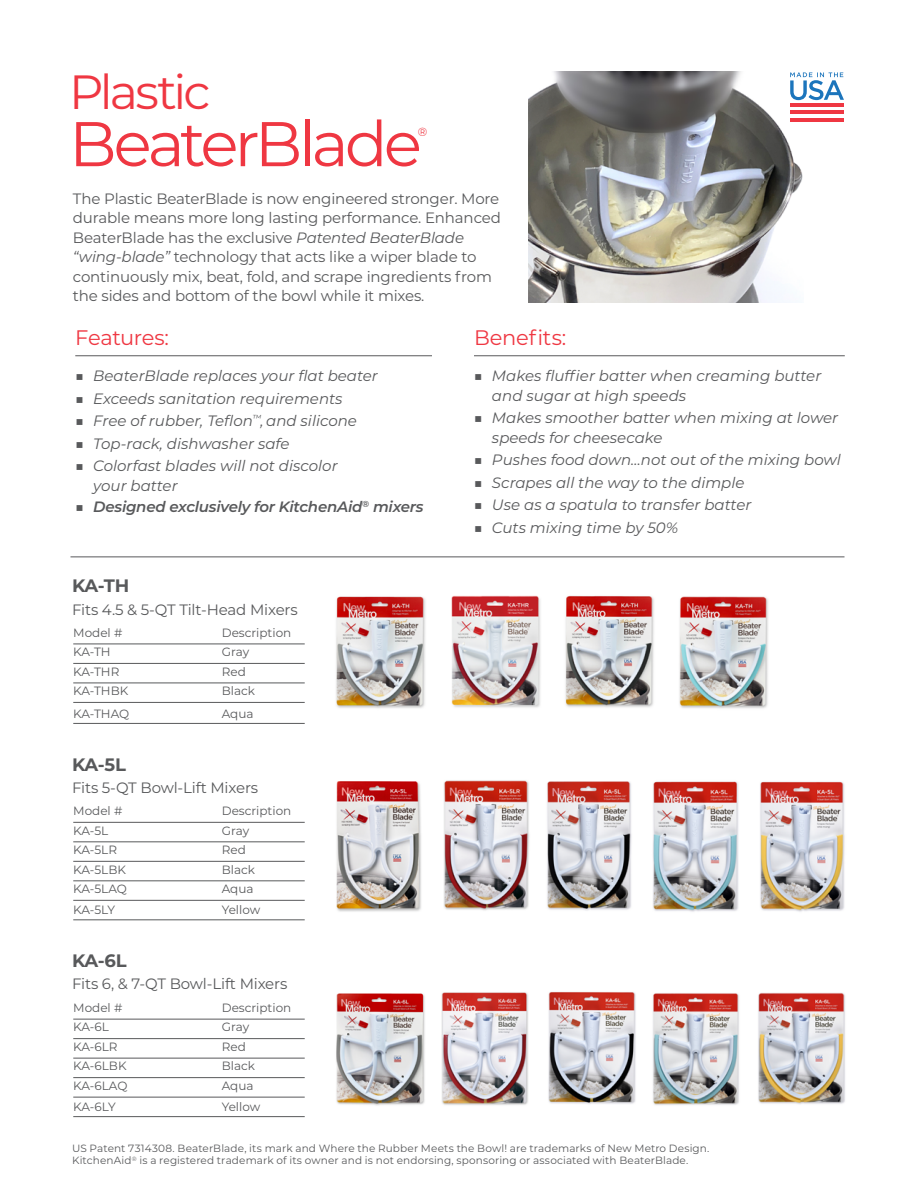
<style>
.page{position:relative;width:918px;height:1188px;background:#fff}
.page>*{position:absolute;margin:0;border:0;box-sizing:border-box;transform-origin:0 0}
.t1{font:63px "Montserrat";letter-spacing:-.065em;color:#ef3742}
.t2{font:48px "Montserrat";letter-spacing:-.065em;color:#ef3742}
.t3{font:21px "Montserrat";letter-spacing:-.015em;color:#ef3742}
.t4{font:700 18px "Montserrat";letter-spacing:-.025em;color:#58595b}
.t5{font:italic 15px/19.5px "Montserrat";color:#58595b}
.t6{font:15px/19.5px "Montserrat";letter-spacing:-.01em;color:#58595b}
.t7{font:italic 600 15px "Montserrat";letter-spacing:-.015em;color:#58595b}
.t8{font:12px "Montserrat";color:#58595b}
.t9{font:11.85px "Montserrat";color:#ef3742}
.t10{font:10.5px/12.6px "Montserrat";letter-spacing:.01em;color:#58595b}
.s1{font-style:italic}
.s2{font-weight:700;font-style:normal}
</style>
<div class="page">
<img style="left:528px;top:72px;width:275px;height:230px">
<hr style="left:75px;top:356px;width:357px;height:1px;background:#58595b">
<hr style="left:474px;top:356px;width:371px;height:1px;background:#58595b">
<img style="left:336px;top:596px;width:90px;height:112px">
<img style="left:679px;top:596px;width:89px;height:113px">
<img style="left:565px;top:595px;width:89px;height:113px">
<img style="left:451px;top:595px;width:90px;height:113px">
<hr style="left:73px;top:644px;width:232px;height:1px;background:#58595b">
<hr style="left:73px;top:663px;width:232px;height:1px;background:#58595b">
<hr style="left:73px;top:683px;width:232px;height:1px;background:#58595b">
<hr style="left:73px;top:702px;width:232px;height:1px;background:#58595b">
<hr style="left:73px;top:723px;width:232px;height:1px;background:#58595b">
<img style="left:336px;top:781px;width:85px;height:131px">
<img style="left:653px;top:781px;width:86px;height:131px">
<img style="left:760px;top:781px;width:85px;height:131px">
<img style="left:547px;top:782px;width:85px;height:129px">
<img style="left:444px;top:780px;width:85px;height:131px">
<hr style="left:73px;top:822px;width:232px;height:1px;background:#58595b">
<hr style="left:73px;top:842px;width:232px;height:1px;background:#58595b">
<hr style="left:73px;top:861px;width:232px;height:1px;background:#58595b">
<hr style="left:73px;top:881px;width:232px;height:1px;background:#58595b">
<hr style="left:73px;top:900px;width:232px;height:1px;background:#58595b">
<hr style="left:73px;top:920px;width:232px;height:1px;background:#58595b">
<img style="left:336px;top:993px;width:89px;height:113px">
<img style="left:653px;top:993px;width:86px;height:112px">
<img style="left:758px;top:992px;width:87px;height:112px">
<img style="left:548px;top:992px;width:88px;height:112px">
<img style="left:441px;top:992px;width:87px;height:113px">
<hr style="left:73px;top:1019px;width:232px;height:1px;background:#58595b">
<hr style="left:73px;top:1038px;width:232px;height:1px;background:#58595b">
<hr style="left:73px;top:1058px;width:232px;height:1px;background:#58595b">
<hr style="left:73px;top:1077px;width:232px;height:1px;background:#58595b">
<hr style="left:73px;top:1097px;width:232px;height:1px;background:#58595b">
<hr style="left:73px;top:1116px;width:232px;height:1px;background:#58595b">
<hr style="left:70px;top:557px;width:774px;height:1px;background:#58595b">
<hr style="left:790px;top:110px;width:53px;height:4px;background:#ef3742">
<hr style="left:790px;top:103px;width:53px;height:4px;background:#ef3742">
<hr style="left:790px;top:118px;width:53px;height:4px;background:#ef3742">
<svg style="left:790px;top:72px;width:54px;height:28px"></svg>
<h2 class="t2" style="left:69px;top:59px;width:143px">Plastic</h2>
<h1 class="t1" style="left:69px;top:101px;width:354px">BeaterBlade</h1>
<p class="t9" style="left:418px;top:123px;width:11px">®</p>
<p class="t6" style="left:73px;top:188px;width:430px">The Plastic BeaterBlade is now engineered stronger. More durable means more long lasting performance. Enhanced BeaterBlade has the exclusive <span class="s1">Patented BeaterBlade “wing-blade”</span> technology that acts like a wiper blade to continuously mix, beat, fold, and scrape ingredients from the sides and bottom of the bowl while it mixes.</p>
<h3 class="t3" style="left:75px;top:323px;width:95px">Features:</h3>
<p class="t5" style="left:75px;top:365px;width:304px"><span class="s2">■</span> BeaterBlade replaces your flat beater</p>
<p class="t5" style="left:75px;top:388px;width:269px"><span class="s2">■</span> Exceeds sanitation requirements</p>
<p class="t5" style="left:75px;top:410px;width:283px"><span class="s2">■</span> Free of rubber, Teflon<sup>™</sup>, and silicone</p>
<p class="t5" style="left:75px;top:433px;width:216px"><span class="s2">■</span> Top-rack, dishwasher safe</p>
<p class="t5" style="left:93px;top:455px;width:246px;text-indent:-18px"><span class="s2">■</span> Colorfast blades will not discolor your batter</p>
<p class="t7" style="left:75px;top:496px;width:350px"><span class="s2">■</span> Designed exclusively for KitchenAid<sup>®</sup> mixers</p>
<h3 class="t3" style="left:474px;top:323px;width:94px">Benefits:</h3>
<p class="t5" style="left:492px;top:365px;width:331px;text-indent:-18px"><span class="s2">■</span> Makes fluffier batter when creaming butter and sugar at high speeds</p>
<p class="t5" style="left:492px;top:407px;width:348px;text-indent:-18px"><span class="s2">■</span> Makes smoother batter when mixing at lower speeds for cheesecake</p>
<p class="t5" style="left:474px;top:449px;width:368px"><span class="s2">■</span> Pushes food down…not out of the mixing bowl</p>
<p class="t5" style="left:474px;top:472px;width:272px"><span class="s2">■</span> Scrapes all the way to the dimple</p>
<p class="t5" style="left:474px;top:494px;width:279px"><span class="s2">■</span> Use as a spatula to transfer batter</p>
<p class="t5" style="left:474px;top:517px;width:206px"><span class="s2">■</span> Cuts mixing time by 50%</p>
<p class="t4" style="left:72px;top:573px;width:59px">KA-TH</p>
<p class="t6" style="left:72px;top:599px;width:227px">Fits 4.5 &amp; 5-QT Tilt-Head Mixers</p>
<p class="t8" style="left:73px;top:624px;width:51px">Model #</p>
<p class="t8" style="left:222px;top:624px;width:71px">Description</p>
<p class="t8" style="left:73px;top:644px;width:39px">KA-TH</p>
<p class="t8" style="left:222px;top:644px;width:29px">Gray</p>
<p class="t8" style="left:73px;top:663px;width:48px">KA-THR</p>
<p class="t8" style="left:222px;top:663px;width:26px">Red</p>
<p class="t8" style="left:73px;top:683px;width:57px">KA-THBK</p>
<p class="t8" style="left:222px;top:683px;width:35px">Black</p>
<p class="t8" style="left:73px;top:705px;width:58px">KA-THAQ</p>
<p class="t8" style="left:222px;top:705px;width:33px">Aqua</p>
<p class="t4" style="left:72px;top:751px;width:55px">KA-5L</p>
<p class="t6" style="left:72px;top:777px;width:188px">Fits 5-QT Bowl-Lift Mixers</p>
<p class="t8" style="left:73px;top:803px;width:51px">Model #</p>
<p class="t8" style="left:222px;top:803px;width:71px">Description</p>
<p class="t8" style="left:73px;top:822px;width:37px">KA-5L</p>
<p class="t8" style="left:222px;top:822px;width:29px">Gray</p>
<p class="t8" style="left:73px;top:842px;width:45px">KA-5LR</p>
<p class="t8" style="left:222px;top:842px;width:26px">Red</p>
<p class="t8" style="left:73px;top:861px;width:54px">KA-5LBK</p>
<p class="t8" style="left:222px;top:861px;width:35px">Black</p>
<p class="t8" style="left:73px;top:881px;width:55px">KA-5LAQ</p>
<p class="t8" style="left:222px;top:881px;width:33px">Aqua</p>
<p class="t8" style="left:73px;top:902px;width:43px">KA-5LY</p>
<p class="t8" style="left:222px;top:902px;width:40px">Yellow</p>
<p class="t4" style="left:72px;top:948px;width:56px">KA-6L</p>
<p class="t6" style="left:72px;top:974px;width:217px">Fits 6, &amp; 7-QT Bowl-Lift Mixers</p>
<p class="t8" style="left:73px;top:999px;width:51px">Model #</p>
<p class="t8" style="left:222px;top:999px;width:71px">Description</p>
<p class="t8" style="left:73px;top:1019px;width:37px">KA-6L</p>
<p class="t8" style="left:222px;top:1019px;width:29px">Gray</p>
<p class="t8" style="left:73px;top:1038px;width:46px">KA-6LR</p>
<p class="t8" style="left:222px;top:1038px;width:26px">Red</p>
<p class="t8" style="left:73px;top:1058px;width:55px">KA-6LBK</p>
<p class="t8" style="left:222px;top:1058px;width:35px">Black</p>
<p class="t8" style="left:73px;top:1077px;width:56px">KA-6LAQ</p>
<p class="t8" style="left:222px;top:1077px;width:33px">Aqua</p>
<p class="t8" style="left:73px;top:1098px;width:44px">KA-6LY</p>
<p class="t8" style="left:222px;top:1098px;width:40px">Yellow</p>
<p class="t10" style="left:72px;top:1141px;width:639px">US Patent 7314308. BeaterBlade, its mark and Where the Rubber Meets the Bowl! are trademarks of New Metro Design.<br>KitchenAid<sup>®</sup> is a registered trademark of its owner and is not endorsing, sponsoring or associated with BeaterBlade.</p>
</div>
